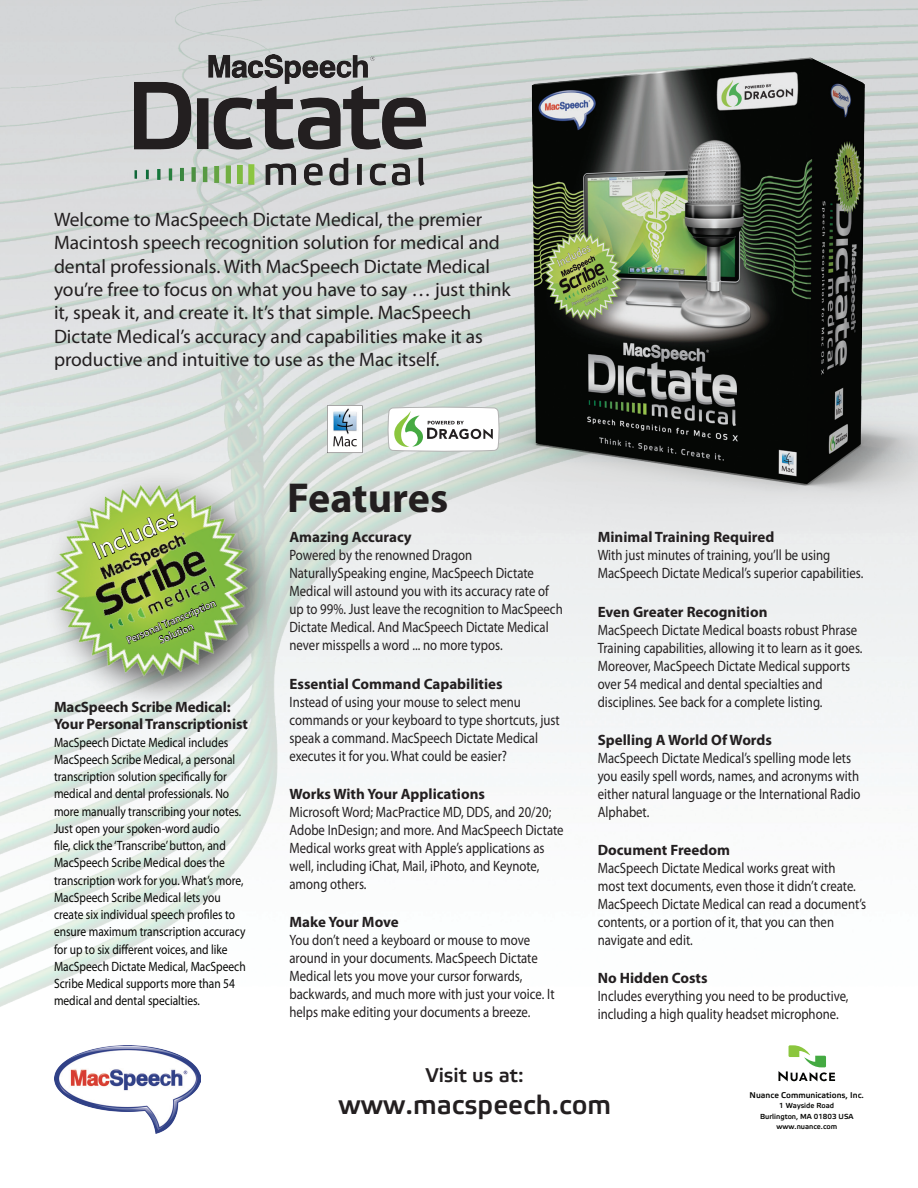
<style>
.page{position:relative;width:918px;height:1188px;background:#fff}
.page>*{position:absolute;margin:0;border:0;box-sizing:border-box;transform-origin:0 0}
.t1{font:700 42px "Myriad Pro";color:#231f20}
.t2{font:26.85px "Etelka Medium Pro";color:#231f20}
.t3{font:25.5px "Myriad Pro";color:#fff}
.t4{font:19.8px "Etelka Medium Pro";color:#231f20}
.t5{font:19.5px/23.4px "Myriad Pro";color:#231f20}
.t6{font:15px/18px "Myriad Pro";color:#231f20;scale:.85 1}
.t7{font:700 15px/17.2px "Myriad Pro";color:#231f20}
.t8{font:13.5px/17.2px "Myriad Pro";color:#060604;scale:.85 1}
.t9{font:10.5px/12.6px "Myriad Pro";color:#fff;text-align:center}
.t10{font:8.4px "Etelka Medium Pro";color:#060604}
.t11{font:7.35px/10.4px "Etelka Medium Pro";color:#060604;text-align:center}
</style>
<div class="page">
<img style="left:0;top:0;width:918px;height:1007px">
<img style="left:434px;top:13px;width:484px;height:527px">
<img style="left:135px;top:55px;width:291px;height:130px">
<img style="left:54px;top:1045px;width:146px;height:89px">
<svg style="left:778px;top:1045px;width:57px;height:36px"></svg>
<svg style="left:327px;top:405px;width:35px;height:48px"></svg>
<img style="left:330px;top:406px;width:29px;height:30px">
<svg style="left:387px;top:406px;width:113px;height:46px"></svg>
<img style="left:23px;top:450px;width:261px;height:261px">
<svg style="left:92px;top:514px;width:86px;height:13px"></svg>
<svg style="left:126px;top:632px;width:90px;height:12px"></svg>
<img style="left:87px;top:527px;width:132px;height:105px">
<p class="t5" style="left:54px;top:207px;width:458px">Welcome to MacSpeech Dictate Medical, the premier Macintosh speech recognition solution for medical and dental professionals. With MacSpeech Dictate Medical you’re free to focus on what you have to say … just think it, speak it, and create it. It’s that simple. MacSpeech Dictate Medical’s accuracy and capabilities make it as productive and intuitive to use as the Mac itself.</p>
<h3 class="t3" style="left:88px;top:537px;width:91px;rotate:-23deg">Includes</h3>
<p class="t9" style="left:124px;top:634px;width:98px;rotate:-23deg">Personal Transcription<br>Solution</p>
<p class="t7" style="left:54px;top:698px;width:195px">MacSpeech Scribe Medical:<br>Your Personal Transcriptionist</p>
<p class="t8" style="left:54px;top:733px;width:227px">MacSpeech Dictate Medical includes MacSpeech Scribe Medical, a personal transcription solution specifically for medical and dental professionals. No more manually transcribing your notes.<br>Just open your spoken-word audio<br>file, click the ‘Transcribe’ button, and MacSpeech Scribe Medical does the transcription work for you. What’s more, MacSpeech Scribe Medical lets you create six individual speech profiles to ensure maximum transcription accuracy for up to six different voices, and like MacSpeech Dictate Medical, MacSpeech Scribe Medical supports more than 54 medical and dental specialties.</p>
<h1 class="t1" style="left:287px;top:470px;width:162px">Features</h1>
<p class="t7" style="left:290px;top:528px;width:124px">Amazing Accuracy</p>
<p class="t6" style="left:290px;top:546px;width:323px">Powered by the renowned Dragon NaturallySpeaking engine, MacSpeech Dictate Medical will astound you with its accuracy rate of up to 99%. Just leave the recognition to MacSpeech Dictate Medical. And MacSpeech Dictate Medical never misspells a word ... no more typos.</p>
<p class="t7" style="left:290px;top:674px;width:215px">Essential Command Capabilities</p>
<p class="t6" style="left:290px;top:692px;width:319px">Instead of using your mouse to select menu commands or your keyboard to type shortcuts, just speak a command. MacSpeech Dictate Medical executes it for you. What could be easier?</p>
<p class="t7" style="left:290px;top:785px;width:197px">Works With Your Applications</p>
<p class="t6" style="left:290px;top:803px;width:324px">Microsoft Word; MacPractice MD, DDS, and 20/20; Adobe InDesign; and more. And MacSpeech Dictate Medical works great with Apple’s applications as well, including iChat, Mail, iPhoto, and Keynote, among others.</p>
<p class="t7" style="left:290px;top:913px;width:111px">Make Your Move</p>
<p class="t6" style="left:290px;top:931px;width:313px">You don’t need a keyboard or mouse to move around in your documents. MacSpeech Dictate Medical lets you move your cursor forwards, backwards, and much more with just your voice. It helps make editing your documents a breeze.</p>
<p class="t7" style="left:598px;top:528px;width:178px">Minimal Training Required</p>
<p class="t6" style="left:598px;top:546px;width:314px">With just minutes of training, you’ll be using<br>MacSpeech Dictate Medical’s superior capabilities.</p>
<p class="t7" style="left:598px;top:602px;width:171px">Even Greater Recognition</p>
<p class="t6" style="left:598px;top:620px;width:313px">MacSpeech Dictate Medical boasts robust Phrase Training capabilities, allowing it to learn as it goes.<br>Moreover, MacSpeech Dictate Medical supports over 54 medical and dental specialties and disciplines. See back for a complete listing.</p>
<p class="t7" style="left:598px;top:731px;width:176px">Spelling A World Of Words</p>
<p class="t6" style="left:598px;top:749px;width:311px">MacSpeech Dictate Medical’s spelling mode lets you easily spell words, names, and acronyms with either natural language or the International Radio Alphabet.</p>
<p class="t7" style="left:598px;top:841px;width:134px">Document Freedom</p>
<p class="t6" style="left:598px;top:859px;width:317px">MacSpeech Dictate Medical works great with<br>most text documents, even those it didn’t create.<br>MacSpeech Dictate Medical can read a document’s contents, or a portion of it, that you can then navigate and edit.</p>
<p class="t7" style="left:598px;top:969px;width:111px">No Hidden Costs</p>
<p class="t6" style="left:598px;top:987px;width:297px">Includes everything you need to be productive, including a high quality headset microphone.</p>
<h3 class="t4" style="left:426px;top:1064px;width:99px">Visit us at:</h3>
<h2 class="t2" style="left:338px;top:1090px;width:274px">www.macspeech.com</h2>
<p class="t10" style="left:750px;top:1090px;width:116px">Nuance Communications, Inc.</p>
<p class="t11" style="left:760px;top:1101px;width:95px">1 Wayside Road<br>Burlington, MA 01803 USA www.nuance.com</p>
</div>
